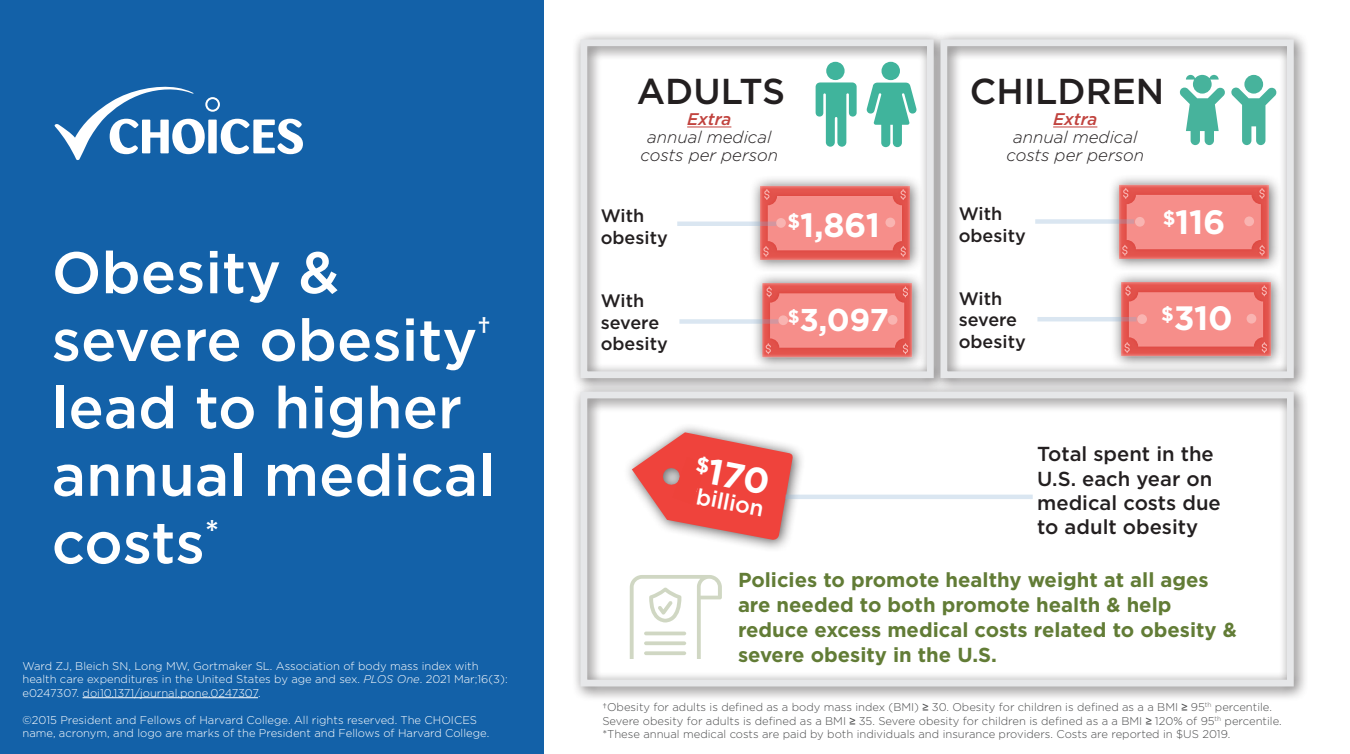
<style>
.page{position:relative;width:1350px;height:754px;background:#fff}
.page>*{position:absolute;margin:0;border:0;box-sizing:border-box;transform-origin:0 0}
.t1{font:500 58.5px/67.5px "Gotham";color:#fff}
.t2{font:500 36px "Gotham";color:#231f20}
.t3{font:700 36px "Gotham";color:#fff}
.t4{font:700 33.75px "Gotham";letter-spacing:-.01em;color:#fff}
.t5{font:700 31.5px "Gotham";color:#fff}
.t6{font:500 22.5px "Gotham";color:#fff}
.t7{font:700 20.25px/24.8px "Gotham";color:#627c36}
.t8{font:500 20.25px/24.3px "Gotham";color:#231f20}
.t9{font:500 18px "Gotham";color:#231f20}
.t10{font:italic 300 16.88px/18px "Gotham";color:#231f20;text-align:center}
.t11{font:italic 500 16.88px "Gotham";color:#c1433e}
.t12{font:300 11.25px/13.5px "Gotham";color:#fff}
.t13{font:300 11.25px/13.5px "Gotham";color:#4b4c4d}
.s1{font-style:italic}
.s2{font-family:"Arial";font-weight:400}
</style>
<div class="page">
<div style="left:0;top:0;width:543px;height:754px;background:#1361a8"></div>
<hr style="left:83px;top:697px;width:175px;height:1px;background:#fff">
<svg style="left:54px;top:86px;width:249px;height:74px"></svg>
<div style="left:571px;top:30px;width:378px;height:363px;background:#231f20;opacity:.75"></div>
<div style="left:580px;top:39px;width:354px;height:339px;border:7px solid #e6e7e9"></div>
<div style="left:931px;top:30px;width:378px;height:363px;background:#231f20;opacity:.75"></div>
<div style="left:940px;top:39px;width:354px;height:339px;border:7px solid #e6e7e9"></div>
<div style="left:571px;top:382px;width:738px;height:319px;background:#231f20;opacity:.75"></div>
<div style="left:580px;top:392px;width:714px;height:294px;border:7px solid #e6e7e9"></div>
<div style="left:785px;top:494px;width:248px;height:5px;background:#dae6f1"></div>
<div style="left:733px;top:176px;width:226px;height:110px;background:#fff;opacity:.75"></div>
<div style="left:752px;top:272px;width:174px;height:99px;background:#fbfbfb"></div>
<div style="left:735px;top:274px;width:227px;height:110px;background:#fff;opacity:.75"></div>
<hr style="left:687px;top:127px;width:44px;height:1px;background:#c1433e">
<svg style="left:679px;top:319px;width:100px;height:5px"></svg>
<svg style="left:677px;top:221px;width:99px;height:5px"></svg>
<div style="left:1091px;top:175px;width:227px;height:110px;background:#fff;opacity:.75"></div>
<div style="left:1094px;top:272px;width:227px;height:111px;background:#fff;opacity:.75"></div>
<svg style="left:1037px;top:317px;width:99px;height:4px"></svg>
<svg style="left:1035px;top:219px;width:99px;height:5px"></svg>
<hr style="left:1053px;top:127px;width:44px;height:1px;background:#c1433e">
<p class="t1" style="left:52px;top:238px;width:445px">Obesity &amp; severe obesity<sup>† </sup>lead to higher annual medical costs<sup>*</sup></p>
<p class="t12" style="left:22px;top:658px;width:487px">Ward ZJ, Bleich SN, Long MW, Gortmaker SL. Association of body mass index with health care expenditures in the United States by age and sex. <span class="s1">PLOS One</span>. 2021 Mar;16(3): e0247307. doi10.1371/journal.pone.0247307.</p>
<p class="t12" style="left:22px;top:712px;width:468px">©2015 President and Fellows of Harvard College. All rights reserved. The CHOICES name, acronym, and logo are marks of the President and Fellows of Harvard College.</p>
<p class="t2" style="left:637px;top:67px;width:150px">ADULTS</p>
<p class="t2" style="left:970px;top:67px;width:196px">CHILDREN</p>
<p class="t11" style="left:687px;top:108px;width:46px">Extra</p>
<p class="t10" style="left:640px;top:128px;width:139px">annual medical costs per person</p>
<p class="t11" style="left:1053px;top:108px;width:46px">Extra</p>
<p class="t10" style="left:1006px;top:128px;width:139px">annual medical costs per person</p>
<p class="t9" style="left:601px;top:204px;width:45px">With</p>
<p class="t9" style="left:601px;top:226px;width:69px">obesity</p>
<p class="t4" style="left:788px;top:203px;width:94px"><sup>$</sup>1,861</p>
<p class="t9" style="left:959px;top:202px;width:45px">With</p>
<p class="t9" style="left:959px;top:223px;width:69px">obesity</p>
<p class="t4" style="left:1163px;top:200px;width:64px"><sup>$</sup>116</p>
<p class="t9" style="left:601px;top:289px;width:45px">With</p>
<p class="t9" style="left:601px;top:310px;width:60px">severe</p>
<p class="t9" style="left:601px;top:332px;width:69px">obesity</p>
<p class="t5" style="left:788px;top:299px;width:103px"><sup>$</sup>3,097</p>
<p class="t9" style="left:959px;top:287px;width:45px">With</p>
<p class="t9" style="left:959px;top:308px;width:60px">severe</p>
<p class="t9" style="left:959px;top:330px;width:69px">obesity</p>
<p class="t4" style="left:1161px;top:295px;width:73px"><sup>$</sup>310</p>
<p class="t3" style="left:700px;top:444px;width:77px;rotate:11deg"><sup>$</sup>170</p>
<p class="t6" style="left:700px;top:481px;width:70px;rotate:11deg">billion</p>
<p class="t8" style="left:1037px;top:442px;width:185px">Total spent in the<br>U.S. each year on medical costs due to adult obesity</p>
<p class="t7" style="left:738px;top:567px;width:500px">Policies to promote healthy weight at all ages are needed to both promote health &amp; help reduce excess medical costs related to obesity &amp; severe obesity in the U.S.</p>
<p class="t13" style="left:602px;top:700px;width:681px">†Obesity for adults is defined as a body mass index (BMI) <span class="s2">≥</span> 30. Obesity for children is defined as a a BMI <span class="s2">≥</span> 95<sup>th</sup> percentile.<br>Severe obesity for adults is defined as a BMI <span class="s2">≥</span> 35. Severe obesity for children is defined as a a BMI <span class="s2">≥</span> 120% of 95<sup>th</sup> percentile.</p>
<p class="t13" style="left:602px;top:727px;width:630px">*These annual medical costs are paid by both individuals and insurance providers. Costs are reported in $US 2019.</p>
</div>
